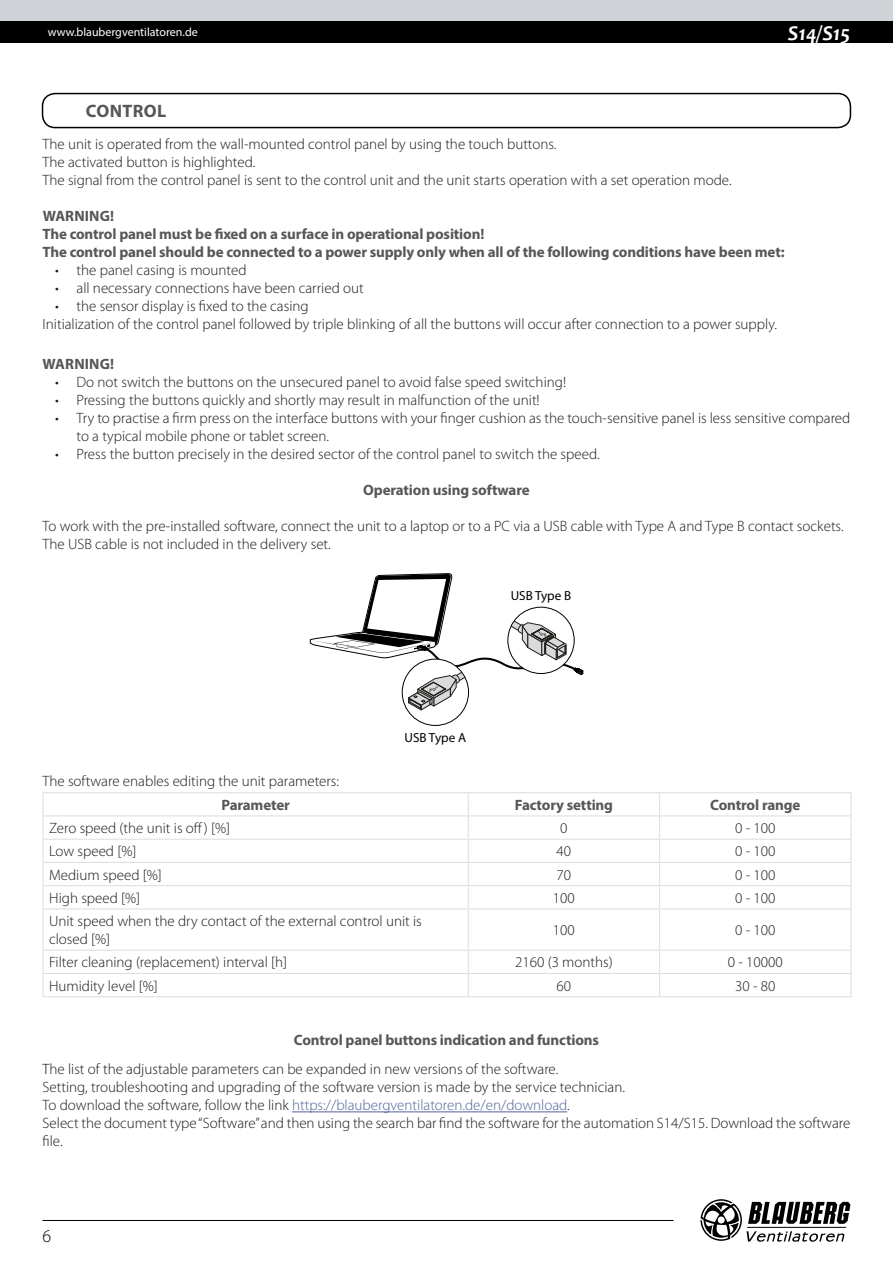
<style>
.page{position:relative;width:893px;height:1263px;background:#fff}
.page>*{position:absolute;margin:0;border:0;box-sizing:border-box;transform-origin:0 0}
.t1{font:italic 700 21px "Candara";color:#fff}
.t2{font:700 18px "Myriad Pro";letter-spacing:.02em;color:#575756}
.t3{font:300 18px "Myriad Pro";color:#000}
.t4{font:300 15px/18px "Myriad Pro";color:#1a1a19}
.t5{font:700 15px/18px "Myriad Pro";letter-spacing:-.01em;color:#575756}
.t6{font:700 15px "Myriad Pro";letter-spacing:.01em;color:#575756}
.t7{font:13.2px "Myriad Pro";color:#000}
.t8{font:12px "Myriad Pro";color:#fff}
.s1{font-weight:700;color:#575756}
.s2{color:#000}
.s3{color:#53629c}
</style>
<div class="page">
<div style="left:0;top:0;width:893px;height:21px;background:#d0d3d7"></div>
<div style="left:0;top:21px;width:893px;height:22px;background:#000"></div>
<svg style="left:700px;top:1199px;width:150px;height:43px"></svg>
<hr style="left:43px;top:1220px;width:631px;height:1px;background:#000">
<div style="left:42px;top:93px;width:809px;height:35px;border:2px solid #000;border-radius:13px"></div>
<svg style="left:309px;top:573px;width:275px;height:138px"></svg>
<hr style="left:43px;top:792px;width:425px;height:1px;background:#dcdee1">
<hr style="left:468px;top:792px;width:192px;height:1px;background:#dcdee1">
<hr style="left:660px;top:792px;width:191px;height:1px;background:#dcdee1">
<hr style="left:43px;top:815px;width:425px;height:1px;background:#dcdee1">
<hr style="left:468px;top:815px;width:192px;height:1px;background:#dcdee1">
<hr style="left:660px;top:815px;width:191px;height:1px;background:#dcdee1">
<hr style="left:43px;top:839px;width:425px;height:1px;background:#dcdee1">
<hr style="left:468px;top:839px;width:192px;height:1px;background:#dcdee1">
<hr style="left:660px;top:839px;width:191px;height:1px;background:#dcdee1">
<hr style="left:43px;top:862px;width:425px;height:1px;background:#dcdee1">
<hr style="left:468px;top:862px;width:192px;height:1px;background:#dcdee1">
<hr style="left:660px;top:862px;width:191px;height:1px;background:#dcdee1">
<hr style="left:43px;top:885px;width:425px;height:1px;background:#dcdee1">
<svg style="left:43px;top:793px;width:1px;height:115px"></svg>
<hr style="left:468px;top:885px;width:192px;height:1px;background:#dcdee1">
<svg style="left:468px;top:793px;width:1px;height:115px"></svg>
<hr style="left:660px;top:885px;width:191px;height:1px;background:#dcdee1">
<svg style="left:659px;top:793px;width:1px;height:115px"></svg>
<svg style="left:850px;top:793px;width:1px;height:115px"></svg>
<hr style="left:43px;top:908px;width:425px;height:1px;background:#dcdee1">
<hr style="left:43px;top:909px;width:1px;height:41px;background:#dcdee1">
<hr style="left:468px;top:908px;width:192px;height:1px;background:#dcdee1">
<hr style="left:468px;top:909px;width:1px;height:41px;background:#dcdee1">
<hr style="left:660px;top:908px;width:191px;height:1px;background:#dcdee1">
<hr style="left:659px;top:909px;width:1px;height:41px;background:#dcdee1">
<hr style="left:850px;top:909px;width:1px;height:41px;background:#dcdee1">
<hr style="left:43px;top:950px;width:425px;height:1px;background:#dcdee1">
<hr style="left:468px;top:950px;width:192px;height:1px;background:#dcdee1">
<hr style="left:660px;top:950px;width:191px;height:1px;background:#dcdee1">
<hr style="left:43px;top:973px;width:425px;height:1px;background:#dcdee1">
<svg style="left:43px;top:951px;width:1px;height:45px"></svg>
<hr style="left:468px;top:973px;width:192px;height:1px;background:#dcdee1">
<svg style="left:468px;top:951px;width:1px;height:45px"></svg>
<hr style="left:660px;top:973px;width:191px;height:1px;background:#dcdee1">
<svg style="left:659px;top:951px;width:1px;height:45px"></svg>
<svg style="left:850px;top:951px;width:1px;height:45px"></svg>
<hr style="left:43px;top:996px;width:425px;height:1px;background:#dcdee1">
<hr style="left:468px;top:996px;width:192px;height:1px;background:#dcdee1">
<hr style="left:660px;top:996px;width:191px;height:1px;background:#dcdee1">
<hr style="left:292px;top:1111px;width:275px;height:1px;background:#53629c">
<p class="t8" style="left:48px;top:25px;width:152px">www.blaubergventilatoren.de</p>
<h1 class="t1" style="left:788px;top:20px;width:64px">S14/S15</h1>
<p class="t2" style="left:86px;top:100px;width:82px">CONTROL</p>
<p class="t4" style="left:43px;top:136px;width:691px">The unit is operated from the wall-mounted control panel by using the touch buttons.<br>The activated button is highlighted.<br>The signal from the control panel is sent to the control unit and the unit starts operation with a set operation mode.</p>
<p class="t5" style="left:43px;top:207px;width:744px">WARNING!<br>The control panel must be fixed on a surface in operational position!<br>The control panel should be connected to a power supply only when all of the following conditions have been met:</p>
<p class="t4" style="left:55px;top:262px;width:193px">• the panel casing is mounted</p>
<p class="t4" style="left:55px;top:280px;width:310px">• all necessary connections have been carried out</p>
<p class="t4" style="left:43px;top:298px;width:736px;text-indent:13px">• the sensor display is fixed to the casing<br>Initialization of the control panel followed by triple blinking of all the buttons will occur after connection to a power supply.</p>
<p class="t6" style="left:43px;top:354px;width:73px">WARNING!</p>
<p class="t4" style="left:55px;top:373px;width:512px">• Do not switch the buttons on the unsecured panel to avoid false speed switching!</p>
<p class="t4" style="left:55px;top:391px;width:486px">• Pressing the buttons quickly and shortly may result in malfunction of the unit!</p>
<p class="t4" style="left:77px;top:409px;width:775px;text-indent:-21px">• Try to practise a firm press on the interface buttons with your finger cushion as the touch-sensitive panel is less sensitive compared to a typical mobile phone or tablet screen.</p>
<p class="t4" style="left:55px;top:445px;width:546px">• Press the button precisely in the desired sector of the control panel to switch the speed.</p>
<p class="t5" style="left:363px;top:480px;width:168px">Operation using software</p>
<p class="t4" style="left:42px;top:517px;width:803px">To work with the pre-installed software, connect the unit to a laptop or to a PC via a USB cable with Type A and Type В contact sockets.<br>The USB cable is not included in the delivery set.</p>
<p class="t7" style="left:511px;top:588px;width:62px">USB Type B</p>
<p class="t7" style="left:405px;top:729px;width:63px">USB Type A</p>
<p class="t4" style="left:43px;top:772px;width:298px">The software enables editing the unit parameters:</p>
<p class="t5" style="left:221px;top:795px;width:70px">Parameter</p>
<p class="t5" style="left:515px;top:795px;width:100px">Factory setting</p>
<p class="t5" style="left:710px;top:795px;width:92px">Control range</p>
<p class="t4" style="left:49px;top:819px;width:183px">Zero speed (the unit is off) [%]</p>
<p class="t4" style="left:560px;top:819px;width:9px">0</p>
<p class="t4" style="left:735px;top:819px;width:42px">0 - 100</p>
<p class="t4" style="left:49px;top:843px;width:89px">Low speed [%]</p>
<p class="t4" style="left:557px;top:843px;width:16px">40</p>
<p class="t4" style="left:735px;top:843px;width:42px">0 - 100</p>
<p class="t4" style="left:49px;top:866px;width:114px">Medium speed [%]</p>
<p class="t4" style="left:557px;top:866px;width:16px">70</p>
<p class="t4" style="left:735px;top:866px;width:42px">0 - 100</p>
<p class="t4" style="left:49px;top:889px;width:93px">High speed [%]</p>
<p class="t4" style="left:553px;top:889px;width:23px">100</p>
<p class="t4" style="left:735px;top:889px;width:42px">0 - 100</p>
<p class="t4" style="left:49px;top:912px;width:374px">Unit speed when the dry contact of the external control unit is closed [%]</p>
<p class="t4" style="left:553px;top:921px;width:23px">100</p>
<p class="t4" style="left:735px;top:921px;width:42px">0 - 100</p>
<p class="t4" style="left:49px;top:954px;width:240px">Filter cleaning (replacement) interval [h]</p>
<p class="t4" style="left:515px;top:954px;width:99px">2160 (3 months)</p>
<p class="t4" style="left:728px;top:954px;width:56px">0 - 10000</p>
<p class="t4" style="left:49px;top:977px;width:110px">Humidity level [%]</p>
<p class="t4" style="left:557px;top:977px;width:16px">60</p>
<p class="t4" style="left:735px;top:977px;width:42px">30 - 80</p>
<p class="t4" style="left:43px;top:1026px;width:558px;line-height:29.1px;text-indent:251px"><span class="s1">Control panel buttons indication and functions<br></span><span class="s2">T</span>he list of the adjustable parameters can be expanded in new versions of the software.</p>
<p class="t4" style="left:43px;top:1078px;width:809px">Setting, troubleshooting and upgrading of the software version is made by the service technician.<br>To download the software, follow the link <span class="s3">https://blaubergventilatoren.de/en/download</span>.<br>Select the document type “Software” and then using the search bar find the software for the automation S14/S15. Download the software file.</p>
<p class="t3" style="left:43px;top:1226px;width:10px">6</p>
</div>
